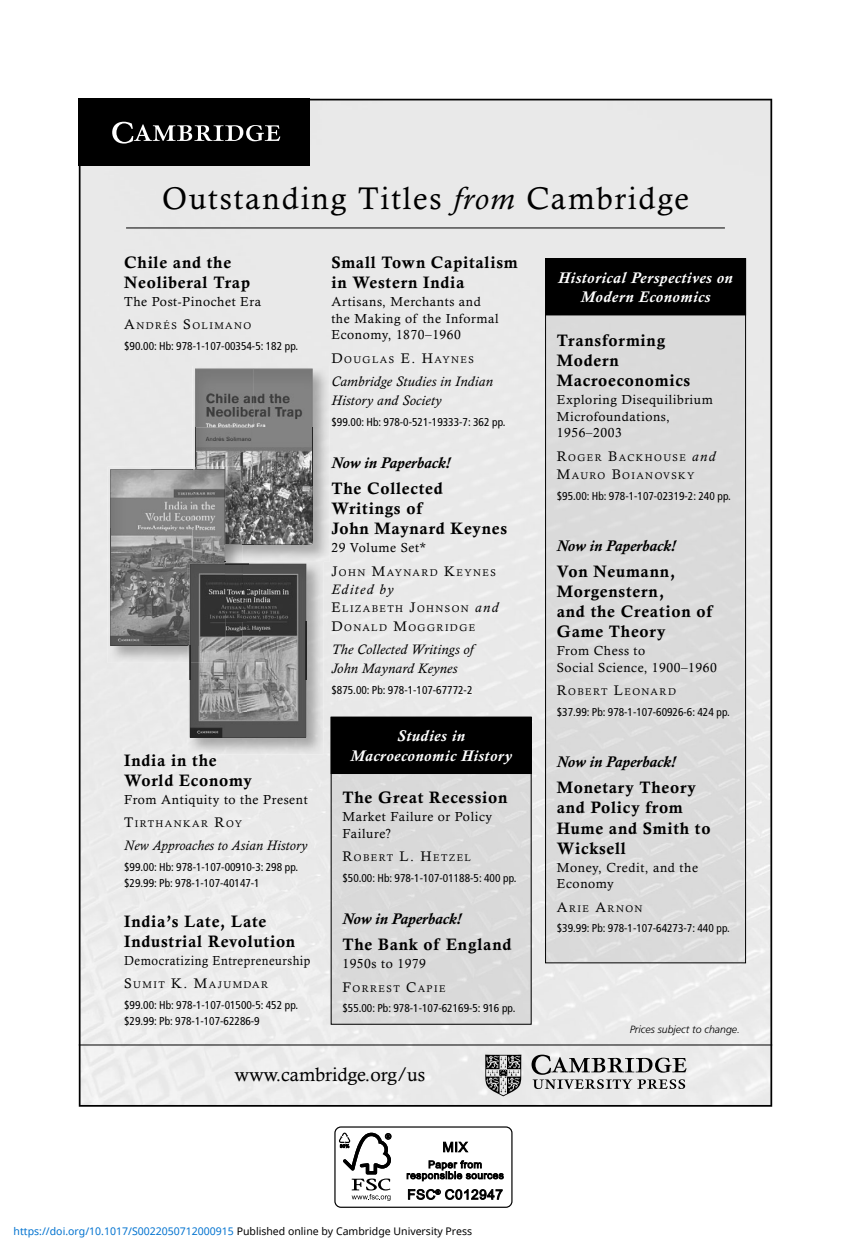
<style>
.page{position:relative;width:851px;height:1260px;background:#fff}
.page>*{position:absolute;margin:0;border:0;box-sizing:border-box;transform-origin:0 0}
.t1{font:31.5px "Calisto MT Std";letter-spacing:.06em;color:#000}
.t2{font:19.25px "Calisto MT Std";color:#000}
.t3{font:16.62px/20.1px "Calis MT Bol";letter-spacing:.045em;color:#000}
.t4{font:italic 700 15.75px "Calisto MT Std";color:#000}
.t5{font:italic 700 15.75px/19.2px "Calisto";letter-spacing:.04em;color:#fff;text-align:center}
.t6{font:italic 700 15.75px/19.2px "Calisto MT Std";letter-spacing:.04em;color:#fff;text-align:center}
.t7{font:italic 14px/19.2px "Calisto MT Std";letter-spacing:.02em;color:#000}
.t8{font:italic 14px "Calisto";letter-spacing:.1em;color:#000}
.t9{font:13.12px/16.6px "Calisto";letter-spacing:.045em;color:#000}
.t10{font:13.12px "Calisto";letter-spacing:.045em;color:#000;scale:.93 1}
.t11{font:condensed 11.38px/15.8px "Frutiger LT Std";color:#000}
.t12{font:10.5px "Noto Sans";color:#0172cf}
.t13{font:italic 300 10.5px "Frutiger LT Std";color:#000}
.t14{font:9.8px/18.4px "Calisto";letter-spacing:.145em;color:#000}
.s1{font-style:italic}
.s2{font-size:14px}
.s3{font-style:italic;font-size:14px}
.s4{color:#000}
</style>
<div class="page">
<div style="left:79px;top:99px;width:693px;height:1008px;background:#e9e9e9"></div>
<hr style="left:126px;top:228px;width:598px;height:1px;background:#000">
<svg style="left:531px;top:1055px;width:155px;height:34px;background:#b0b0b0"></svg>
<svg style="left:485px;top:1055px;width:36px;height:41px"></svg>
<hr style="left:79px;top:1045px;width:693px;height:1px;background:#000">
<div style="left:79px;top:99px;width:231px;height:67px;background:#000"></div>
<svg style="left:112px;top:122px;width:168px;height:22px"></svg>
<div style="left:333px;top:774px;width:196px;height:248px;background:#d9d9d9"></div>
<div style="left:547px;top:315px;width:196px;height:646px;background:#dadada"></div>
<div style="left:545px;top:258px;width:200px;height:705px;border:1px solid #000"></div>
<div style="left:331px;top:717px;width:200px;height:57px;background:#000"></div>
<div style="left:545px;top:259px;width:200px;height:56px;background:#000"></div>
<div style="left:545px;top:258px;width:200px;height:57px;border:1px solid #000"></div>
<img style="left:192px;top:366px;width:138px;height:196px">
<img style="left:196px;top:427px;width:116px;height:118px">
<img style="left:195px;top:369px;width:117px;height:58px">
<img style="left:195px;top:427px;width:1px;height:40px">
<svg style="left:242px;top:544px;width:12px;height:1px"></svg>
<img style="left:254px;top:486px;width:58px;height:58px">
<img style="left:108px;top:467px;width:84px;height:196px">
<img style="left:192px;top:467px;width:50px;height:94px">
<img style="left:195px;top:467px;width:47px;height:78px">
<img style="left:110px;top:469px;width:82px;height:176px">
<img style="left:192px;top:469px;width:33px;height:92px">
<img style="left:195px;top:469px;width:30px;height:76px">
<img style="left:110px;top:470px;width:41px;height:58px">
<img style="left:151px;top:470px;width:41px;height:1px">
<img style="left:110px;top:587px;width:41px;height:59px">
<img style="left:151px;top:645px;width:36px;height:1px">
<img style="left:187px;top:562px;width:136px;height:193px">
<svg style="left:187px;top:754px;width:29px;height:1px"></svg>
<img style="left:248px;top:561px;width:75px;height:1px">
<img style="left:187px;top:562px;width:38px;height:84px">
<img style="left:190px;top:565px;width:116px;height:173px">
<img style="left:190px;top:564px;width:52px;height:99px">
<img style="left:248px;top:564px;width:58px;height:58px">
<img style="left:190px;top:679px;width:116px;height:58px">
<svg style="left:225px;top:561px;width:23px;height:4px"></svg>
<svg style="left:190px;top:646px;width:1px;height:34px"></svg>
<div style="left:334px;top:1126px;width:178px;height:82px;border:1px solid #000;border-radius:6px"></div>
<svg style="left:339px;top:1133px;width:52px;height:68px"></svg>
<svg style="left:443px;top:1141px;width:25px;height:12px"></svg>
<svg style="left:406px;top:1160px;width:98px;height:21px"></svg>
<svg style="left:408px;top:1189px;width:95px;height:11px"></svg>
<h1 class="t1" style="left:162px;top:187px;width:528px">Outstanding Titles <span class="s1">from</span> Cambridge</h1>
<h3 class="t3" style="left:124px;top:254px;width:127px">Chile and the<br>Neoliberal Trap</h3>
<p class="t9" style="left:124px;top:294px;width:138px">The Post-Pinochet Era</p>
<p class="t14" style="left:124px;top:317px;width:129px"><span class="s2">A</span>NDRÉS <span class="s2">S</span>OLIMANO</p>
<p class="t11" style="left:124px;top:338px;width:175px">$90.00: Hb: 978-1-107-00354-5: 182 pp.</p>
<h3 class="t3" style="left:124px;top:751px;width:129px">India in the<br>World Economy</h3>
<p class="t9" style="left:124px;top:792px;width:185px">From Antiquity to the Present</p>
<p class="t14" style="left:124px;top:815px;width:119px"><span class="s2">T</span>IRTHANKAR <span class="s2">R</span>OY</p>
<p class="t7" style="left:124px;top:837px;width:185px">New Approaches to Asian History</p>
<p class="t11" style="left:124px;top:859px;width:175px">$99.00: Hb: 978-1-107-00910-3: 298 pp. $29.99: Pb: 978-1-107-40147-1</p>
<h3 class="t3" style="left:124px;top:913px;width:173px">India’s Late, Late<br>Industrial Revolution</h3>
<p class="t10" style="left:124px;top:956px;width:202px">Democratizing Entrepreneurship</p>
<p class="t14" style="left:124px;top:976px;width:145px"><span class="s2">S</span>UMIT <span class="s2">K. M</span>AJUMDAR</p>
<p class="t11" style="left:124px;top:997px;width:175px">$99.00: Hb: 978-1-107-01500-5: 452 pp. $29.99: Pb: 978-1-107-62286-9</p>
<h3 class="t3" style="left:331px;top:254px;width:188px">Small Town Capitalism in Western India</h3>
<p class="t9" style="left:331px;top:294px;width:169px">Artisans, Merchants and the Making of the Informal<br>Economy, 1870–1960</p>
<p class="t14" style="left:331px;top:350px;width:144px"><span class="s2">D</span>OUGLAS <span class="s2">E. H</span>AYNES</p>
<p class="t7" style="left:331px;top:373px;width:163px">Cambridge Studies in Indian<br>History and Society</p>
<p class="t11" style="left:331px;top:414px;width:175px">$99.00: Hb: 978-0-521-19333-7: 362 pp.</p>
<h3 class="t4" style="left:331px;top:453px;width:120px">Now in Paperback!</h3>
<h3 class="t3" style="left:331px;top:480px;width:177px">The Collected<br>Writings of<br>John Maynard Keynes</h3>
<p class="t9" style="left:331px;top:541px;width:96px">29 Volume Set*</p>
<p class="t14" style="left:331px;top:563px;width:166px"><span class="s2">J</span>OHN <span class="s2">M</span>AYNARD <span class="s2">K</span>EYNES</p>
<p class="t8" style="left:331px;top:581px;width:64px">Edited by</p>
<p class="t14" style="left:331px;top:600px;width:168px"><span class="s2">E</span>LIZABETH <span class="s2">J</span>OHNSON <span class="s3">and<br></span><span class="s2">D</span>ONALD <span class="s2">M</span>OGGRIDGE</p>
<p class="t7" style="left:331px;top:641px;width:143px">The Collected Writings of<br>John Maynard Keynes</p>
<p class="t11" style="left:331px;top:682px;width:142px">$875.00: Pb: 978-1-107-67772-2</p>
<h3 class="t6" style="left:350px;top:726px;width:163px">Studies in<br>Macroeconomic History</h3>
<h3 class="t3" style="left:342px;top:789px;width:166px">The Great Recession</h3>
<p class="t9" style="left:342px;top:809px;width:151px">Market Failure or Policy<br>Failure?</p>
<p class="t14" style="left:342px;top:849px;width:130px"><span class="s2">R</span>OBERT <span class="s2">L. H</span>ETZEL</p>
<p class="t11" style="left:342px;top:870px;width:175px">$50.00: Hb: 978-1-107-01188-5: 400 pp.</p>
<h3 class="t4" style="left:342px;top:909px;width:120px">Now in Paperback!</h3>
<h3 class="t3" style="left:342px;top:936px;width:170px">The Bank of England</h3>
<p class="t9" style="left:342px;top:957px;width:85px">1950s to 1979</p>
<p class="t14" style="left:342px;top:979px;width:105px"><span class="s2">F</span>ORREST <span class="s2">C</span>APIE</p>
<p class="t11" style="left:342px;top:1001px;width:174px">$55.00: Pb: 978-1-107-62169-5: 916 pp.</p>
<h2 class="t2" style="left:234px;top:1068px;width:192px">www.cambridge.org/us</h2>
<h3 class="t5" style="left:558px;top:268px;width:176px">Historical Perspectives on<br>Modern Economics</h3>
<h3 class="t3" style="left:556px;top:332px;width:135px">Transforming<br>Modern<br>Macroeconomics</h3>
<p class="t9" style="left:556px;top:392px;width:157px">Exploring Disequilibrium<br>Microfoundations,<br>1956–2003</p>
<p class="t14" style="left:556px;top:448px;width:160px"><span class="s2">R</span>OGER <span class="s2">B</span>ACKHOUSE <span class="s3">and<br></span><span class="s2">M</span>AURO <span class="s2">B</span>OIANOVSKY</p>
<p class="t11" style="left:556px;top:488px;width:175px">$95.00: Hb: 978-1-107-02319-2: 240 pp.</p>
<h3 class="t4" style="left:556px;top:536px;width:120px">Now in Paperback!</h3>
<h3 class="t3" style="left:556px;top:563px;width:157px">Von Neumann,<br>Morgenstern,<br>and the Creation of<br>Game Theory</h3>
<p class="t9" style="left:556px;top:644px;width:161px">From Chess to<br>Social Science, 1900–1960</p>
<p class="t14" style="left:556px;top:683px;width:121px"><span class="s2">R</span>OBERT <span class="s2">L</span>EONARD</p>
<p class="t11" style="left:556px;top:704px;width:174px">$37.99: Pb: 978-1-107-60926-6: 424 pp.</p>
<h3 class="t4" style="left:556px;top:752px;width:120px">Now in Paperback!</h3>
<h3 class="t3" style="left:556px;top:779px;width:155px">Monetary Theory and Policy from<br>Hume and Smith to<br>Wicksell</h3>
<p class="t9" style="left:556px;top:860px;width:143px">Money, Credit, and the<br>Economy</p>
<p class="t14" style="left:556px;top:899px;width:87px"><span class="s2">A</span>RIE <span class="s2">A</span>RNON</p>
<p class="t11" style="left:556px;top:921px;width:174px">$39.99: Pb: 978-1-107-64273-7: 440 pp.</p>
<p class="t13" style="left:629px;top:1024px;width:112px">Prices subject to change.</p>
<p class="t12" style="left:14px;top:1224px;width:460px">https://doi.org/10.1017/S0022050712000915 <span class="s4">Published online by Cambridge University Press</span></p>
</div>
